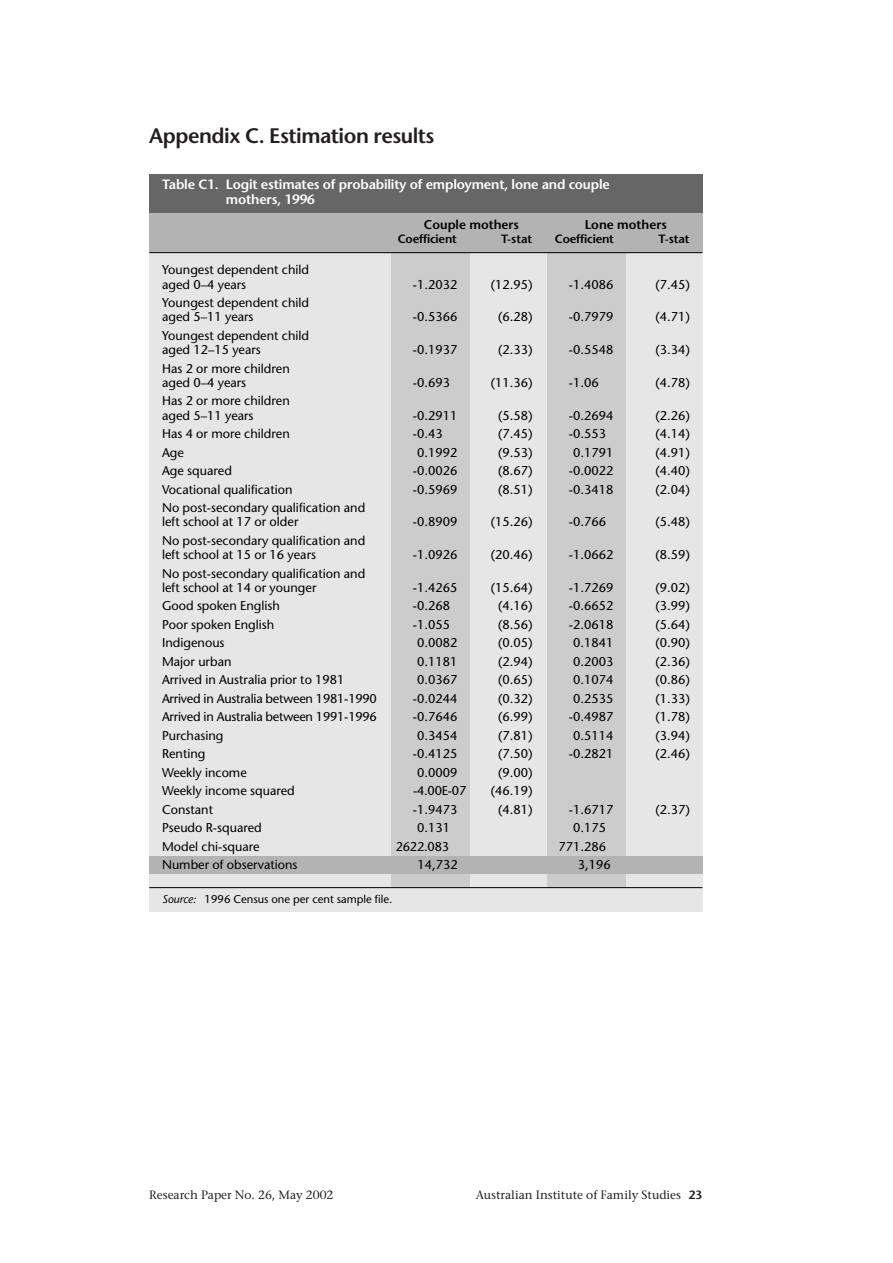
<style>
.page{position:relative;width:893px;height:1263px;background:#fff}
.page>*{position:absolute;margin:0;border:0;box-sizing:border-box;transform-origin:0 0}
.t1{font:600 21px "Stone Sans";letter-spacing:-.025em;color:#231f1f}
.t2{font:600 13.5px/15px "Stone Sans";letter-spacing:-.01em;color:#fff}
.t3{font:12.75px/14.2px "Stone Sans";color:#000}
.t4{font:600 12.75px "Stone Sans";color:#000}
.t5{font:12px "Stone Serif";color:#231f1f}
.t6{font:600 12px "Stone Sans";letter-spacing:-.015em;color:#000}
.t7{font:11.25px "Stone Sans";color:#000}
.s1{font-style:italic}
.s2{font-family:"Stone Sans";font-weight:600}
</style>
<div class="page">
<div style="left:149px;top:253px;width:553px;height:659px;background:#e6e6e6"></div>
<div style="left:149px;top:213px;width:553px;height:40px;background:#b3b3b3"></div>
<div style="left:392px;top:253px;width:78px;height:635px;background:#ccc"></div>
<div style="left:547px;top:253px;width:78px;height:635px;background:#ccc"></div>
<div style="left:149px;top:174px;width:553px;height:39px;background:#666"></div>
<div style="left:149px;top:857px;width:553px;height:17px;background:#b3b3b3"></div>
<hr style="left:149px;top:252px;width:553px;height:1px;background:#000">
<hr style="left:149px;top:887px;width:553px;height:1px;background:#000">
<h1 class="t1" style="left:149px;top:128px;width:287px">Appendix C. Estimation results</h1>
<p class="t2" style="left:226px;top:178px;width:385px;text-indent:-64px">Table C1. Logit estimates of probability of employment, lone and couple mothers, 1996</p>
<p class="t4" style="left:424px;top:220px;width:97px">Couple mothers</p>
<p class="t4" style="left:584px;top:220px;width:84px">Lone mothers</p>
<p class="t6" style="left:398px;top:234px;width:61px">Coefficient</p>
<p class="t6" style="left:501px;top:234px;width:33px">T-stat</p>
<p class="t6" style="left:555px;top:234px;width:61px">Coefficient</p>
<p class="t6" style="left:658px;top:234px;width:33px">T-stat</p>
<p class="t3" style="left:162px;top:264px;width:148px">Youngest dependent child aged 0–4 years</p>
<p class="t3" style="left:413px;top:278px;width:46px">-1.2032</p>
<p class="t3" style="left:490px;top:278px;width:43px">(12.95)</p>
<p class="t3" style="left:568px;top:278px;width:46px">-1.4086</p>
<p class="t3" style="left:655px;top:278px;width:36px">(7.45)</p>
<p class="t3" style="left:162px;top:297px;width:148px">Youngest dependent child aged 5–11 years</p>
<p class="t3" style="left:162px;top:330px;width:148px">Youngest dependent child aged 12–15 years</p>
<p class="t3" style="left:162px;top:362px;width:129px">Has 2 or more children aged 0–4 years</p>
<p class="t3" style="left:162px;top:395px;width:129px">Has 2 or more children aged 5–11 years</p>
<p class="t3" style="left:413px;top:311px;width:46px">-0.5366</p>
<p class="t3" style="left:498px;top:311px;width:36px">(6.28)</p>
<p class="t3" style="left:568px;top:311px;width:46px">-0.7979</p>
<p class="t3" style="left:655px;top:311px;width:36px">(4.71)</p>
<p class="t3" style="left:413px;top:344px;width:46px">-0.1937</p>
<p class="t3" style="left:498px;top:344px;width:36px">(2.33)</p>
<p class="t3" style="left:568px;top:344px;width:46px">-0.5548</p>
<p class="t3" style="left:655px;top:344px;width:36px">(3.34)</p>
<p class="t3" style="left:413px;top:377px;width:39px">-0.693</p>
<p class="t3" style="left:490px;top:377px;width:43px">(11.36)</p>
<p class="t3" style="left:568px;top:377px;width:31px">-1.06</p>
<p class="t3" style="left:655px;top:377px;width:36px">(4.78)</p>
<p class="t3" style="left:413px;top:409px;width:46px">-0.2911</p>
<p class="t3" style="left:498px;top:409px;width:36px">(5.58)</p>
<p class="t3" style="left:568px;top:409px;width:46px">-0.2694</p>
<p class="t3" style="left:655px;top:409px;width:36px">(2.26)</p>
<p class="t3" style="left:162px;top:428px;width:129px">Has 4 or more children</p>
<p class="t3" style="left:413px;top:428px;width:31px">-0.43</p>
<p class="t3" style="left:498px;top:428px;width:36px">(7.45)</p>
<p class="t3" style="left:569px;top:428px;width:39px">-0.553</p>
<p class="t3" style="left:655px;top:428px;width:36px">(4.14)</p>
<p class="t3" style="left:162px;top:446px;width:23px">Age</p>
<p class="t3" style="left:417px;top:446px;width:42px">0.1992</p>
<p class="t3" style="left:498px;top:446px;width:36px">(9.53)</p>
<p class="t3" style="left:573px;top:446px;width:42px">0.1791</p>
<p class="t3" style="left:655px;top:446px;width:36px">(4.91)</p>
<p class="t3" style="left:162px;top:465px;width:71px">Age squared</p>
<p class="t3" style="left:413px;top:465px;width:46px">-0.0026</p>
<p class="t3" style="left:498px;top:465px;width:36px">(8.67)</p>
<p class="t3" style="left:569px;top:465px;width:46px">-0.0022</p>
<p class="t3" style="left:655px;top:465px;width:36px">(4.40)</p>
<p class="t3" style="left:162px;top:483px;width:132px">Vocational qualification</p>
<p class="t3" style="left:413px;top:483px;width:46px">-0.5969</p>
<p class="t3" style="left:498px;top:483px;width:36px">(8.51)</p>
<p class="t3" style="left:568px;top:483px;width:46px">-0.3418</p>
<p class="t3" style="left:655px;top:483px;width:36px">(2.04)</p>
<p class="t3" style="left:162px;top:502px;width:205px">No post-secondary qualification and left school at 17 or older</p>
<p class="t3" style="left:413px;top:516px;width:46px">-0.8909</p>
<p class="t3" style="left:490px;top:516px;width:43px">(15.26)</p>
<p class="t3" style="left:568px;top:516px;width:39px">-0.766</p>
<p class="t3" style="left:655px;top:516px;width:36px">(5.48)</p>
<p class="t3" style="left:162px;top:535px;width:205px">No post-secondary qualification and left school at 15 or 16 years</p>
<p class="t3" style="left:162px;top:567px;width:205px">No post-secondary qualification and left school at 14 or younger</p>
<p class="t3" style="left:413px;top:549px;width:46px">-1.0926</p>
<p class="t3" style="left:490px;top:549px;width:43px">(20.46)</p>
<p class="t3" style="left:568px;top:549px;width:46px">-1.0662</p>
<p class="t3" style="left:655px;top:549px;width:36px">(8.59)</p>
<p class="t3" style="left:413px;top:582px;width:46px">-1.4265</p>
<p class="t3" style="left:490px;top:582px;width:43px">(15.64)</p>
<p class="t3" style="left:568px;top:582px;width:46px">-1.7269</p>
<p class="t3" style="left:655px;top:582px;width:36px">(9.02)</p>
<p class="t3" style="left:162px;top:600px;width:119px">Good spoken English</p>
<p class="t3" style="left:413px;top:600px;width:39px">-0.268</p>
<p class="t3" style="left:498px;top:600px;width:36px">(4.16)</p>
<p class="t3" style="left:569px;top:600px;width:46px">-0.6652</p>
<p class="t3" style="left:655px;top:600px;width:36px">(3.99)</p>
<p class="t3" style="left:162px;top:619px;width:114px">Poor spoken English</p>
<p class="t3" style="left:413px;top:619px;width:39px">-1.055</p>
<p class="t3" style="left:498px;top:619px;width:36px">(8.56)</p>
<p class="t3" style="left:569px;top:619px;width:46px">-2.0618</p>
<p class="t3" style="left:655px;top:619px;width:36px">(5.64)</p>
<p class="t3" style="left:162px;top:637px;width:64px">Indigenous</p>
<p class="t3" style="left:417px;top:637px;width:42px">0.0082</p>
<p class="t3" style="left:498px;top:637px;width:36px">(0.05)</p>
<p class="t3" style="left:573px;top:637px;width:42px">0.1841</p>
<p class="t3" style="left:655px;top:637px;width:36px">(0.90)</p>
<p class="t3" style="left:162px;top:656px;width:71px">Major urban</p>
<p class="t3" style="left:417px;top:656px;width:42px">0.1181</p>
<p class="t3" style="left:498px;top:656px;width:36px">(2.94)</p>
<p class="t3" style="left:573px;top:656px;width:42px">0.2003</p>
<p class="t3" style="left:655px;top:656px;width:36px">(2.36)</p>
<p class="t3" style="left:162px;top:674px;width:184px">Arrived in Australia prior to 1981</p>
<p class="t3" style="left:417px;top:674px;width:42px">0.0367</p>
<p class="t3" style="left:498px;top:674px;width:36px">(0.65)</p>
<p class="t3" style="left:573px;top:674px;width:42px">0.1074</p>
<p class="t3" style="left:655px;top:674px;width:36px">(0.86)</p>
<p class="t3" style="left:162px;top:693px;width:216px">Arrived in Australia between 1981-1990</p>
<p class="t3" style="left:413px;top:693px;width:46px">-0.0244</p>
<p class="t3" style="left:498px;top:693px;width:36px">(0.32)</p>
<p class="t3" style="left:573px;top:693px;width:42px">0.2535</p>
<p class="t3" style="left:655px;top:693px;width:36px">(1.33)</p>
<p class="t3" style="left:162px;top:711px;width:216px">Arrived in Australia between 1991-1996</p>
<p class="t3" style="left:413px;top:711px;width:46px">-0.7646</p>
<p class="t3" style="left:498px;top:711px;width:36px">(6.99)</p>
<p class="t3" style="left:569px;top:711px;width:46px">-0.4987</p>
<p class="t3" style="left:655px;top:711px;width:36px">(1.78)</p>
<p class="t3" style="left:162px;top:730px;width:63px">Purchasing</p>
<p class="t3" style="left:417px;top:730px;width:42px">0.3454</p>
<p class="t3" style="left:498px;top:730px;width:36px">(7.81)</p>
<p class="t3" style="left:573px;top:730px;width:42px">0.5114</p>
<p class="t3" style="left:655px;top:730px;width:36px">(3.94)</p>
<p class="t3" style="left:162px;top:748px;width:45px">Renting</p>
<p class="t3" style="left:413px;top:748px;width:46px">-0.4125</p>
<p class="t3" style="left:498px;top:748px;width:36px">(7.50)</p>
<p class="t3" style="left:569px;top:748px;width:46px">-0.2821</p>
<p class="t3" style="left:655px;top:748px;width:36px">(2.46)</p>
<p class="t3" style="left:162px;top:767px;width:86px">Weekly income</p>
<p class="t3" style="left:417px;top:767px;width:42px">0.0009</p>
<p class="t3" style="left:498px;top:767px;width:36px">(9.00)</p>
<p class="t3" style="left:162px;top:785px;width:134px">Weekly income squared</p>
<p class="t3" style="left:413px;top:785px;width:55px">-4.00E-07</p>
<p class="t3" style="left:490px;top:785px;width:43px">(46.19)</p>
<p class="t3" style="left:162px;top:804px;width:53px">Constant</p>
<p class="t3" style="left:413px;top:804px;width:46px">-1.9473</p>
<p class="t3" style="left:498px;top:804px;width:36px">(4.81)</p>
<p class="t3" style="left:568px;top:804px;width:46px">-1.6717</p>
<p class="t3" style="left:655px;top:804px;width:36px">(2.37)</p>
<p class="t3" style="left:162px;top:822px;width:101px">Pseudo R-squared</p>
<p class="t3" style="left:417px;top:822px;width:34px">0.131</p>
<p class="t3" style="left:573px;top:822px;width:34px">0.175</p>
<p class="t3" style="left:162px;top:841px;width:99px">Model chi-square</p>
<p class="t3" style="left:396px;top:841px;width:55px">2622.083</p>
<p class="t3" style="left:558px;top:841px;width:49px">771.286</p>
<p class="t3" style="left:162px;top:859px;width:137px">Number of observations</p>
<p class="t3" style="left:417px;top:859px;width:42px">14,732</p>
<p class="t3" style="left:578px;top:859px;width:34px">3,196</p>
<p class="t7" style="left:162px;top:894px;width:232px"><span class="s1">Source:</span> 1996 Census one per cent sample file.</p>
<p class="t5" style="left:149px;top:1191px;width:186px">Research Paper No. 26, May 2002</p>
<p class="t5" style="left:475px;top:1191px;width:228px">Australian Institute of Family Studies <span class="s2">23</span></p>
</div>
